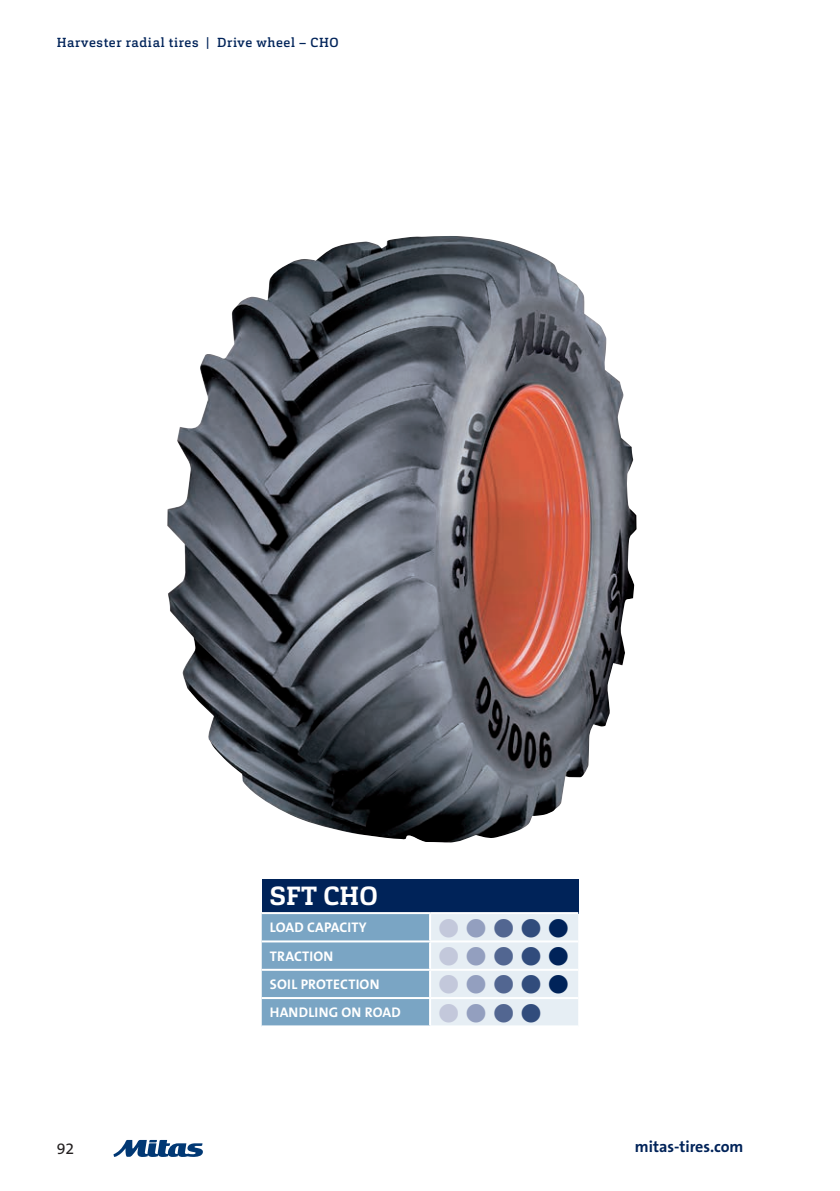
<style>
.page{position:relative;width:840px;height:1191px;background:#fff}
.page>*{position:absolute;margin:0;border:0;box-sizing:border-box;transform-origin:0 0}
.t1{font:32px "Wingdings";color:#c3c8db}
.t2{font:700 26px "Cargan";letter-spacing:.005em;color:#fff}
.t3{font:700 16px "The Sans CE";color:#002359}
.t4{font:16px "The Sans CE";color:#231f20}
.t5{font:700 14px "The Sans CE";letter-spacing:.015em;color:#fff}
.t6{font:500 13px "Cargan";letter-spacing:.05em;color:#002359}
.s1{color:#939fbf}
.s2{color:#526691}
.s3{color:#314c7c}
.s4{color:#002359}
</style>
<div class="page">
<div style="left:261px;top:879px;width:317px;height:34px;background:#002359"></div>
<svg style="left:261px;top:914px;width:317px;height:111px;background:#adc8db"></svg>
<hr style="left:429px;top:914px;width:2px;height:26px;background:#fff">
<hr style="left:261px;top:940px;width:169px;height:2px;background:#fff">
<hr style="left:430px;top:940px;width:148px;height:2px;background:#fff">
<hr style="left:429px;top:942px;width:2px;height:26px;background:#fff">
<hr style="left:261px;top:968px;width:169px;height:2px;background:#fff">
<hr style="left:430px;top:968px;width:148px;height:2px;background:#fff">
<hr style="left:429px;top:970px;width:2px;height:27px;background:#fff">
<hr style="left:261px;top:997px;width:169px;height:2px;background:#fff">
<hr style="left:430px;top:997px;width:148px;height:2px;background:#fff">
<hr style="left:429px;top:999px;width:2px;height:26px;background:#fff">
<hr style="left:261px;top:912px;width:169px;height:2px;background:#fff">
<hr style="left:430px;top:912px;width:148px;height:2px;background:#fff">
<img style="left:167px;top:236px;width:457px;height:606px">
<svg style="left:113px;top:1140px;width:90px;height:17px"></svg>
<p class="t6" style="left:57px;top:34px;width:283px">Harvester radial tires | Drive wheel – CHO</p>
<h2 class="t2" style="left:270px;top:879px;width:109px">SFT CHO</h2>
<p class="t5" style="left:270px;top:918px;width:98px">LOAD CAPACITY</p>
<h1 class="t1" style="left:436px;top:910px;width:135px">●<span class="s1">●</span><span class="s2">●</span><span class="s3">●</span><span class="s4">●</span></h1>
<p class="t5" style="left:270px;top:947px;width:65px">TRACTION</p>
<h1 class="t1" style="left:436px;top:939px;width:135px">●<span class="s1">●</span><span class="s2">●</span><span class="s3">●</span><span class="s4">●</span></h1>
<p class="t5" style="left:270px;top:975px;width:111px">SOIL PROTECTION</p>
<h1 class="t1" style="left:436px;top:967px;width:135px">●<span class="s1">●</span><span class="s2">●</span><span class="s3">●</span><span class="s4">●</span></h1>
<p class="t5" style="left:270px;top:1003px;width:132px">HANDLING ON ROAD</p>
<h1 class="t1" style="left:436px;top:995px;width:108px">●<span class="s1">●</span><span class="s2">●</span><span class="s3">●</span></h1>
<p class="t4" style="left:57px;top:1138px;width:19px">92</p>
<p class="t3" style="left:634px;top:1136px;width:110px">mitas-tires.com</p>
</div>
